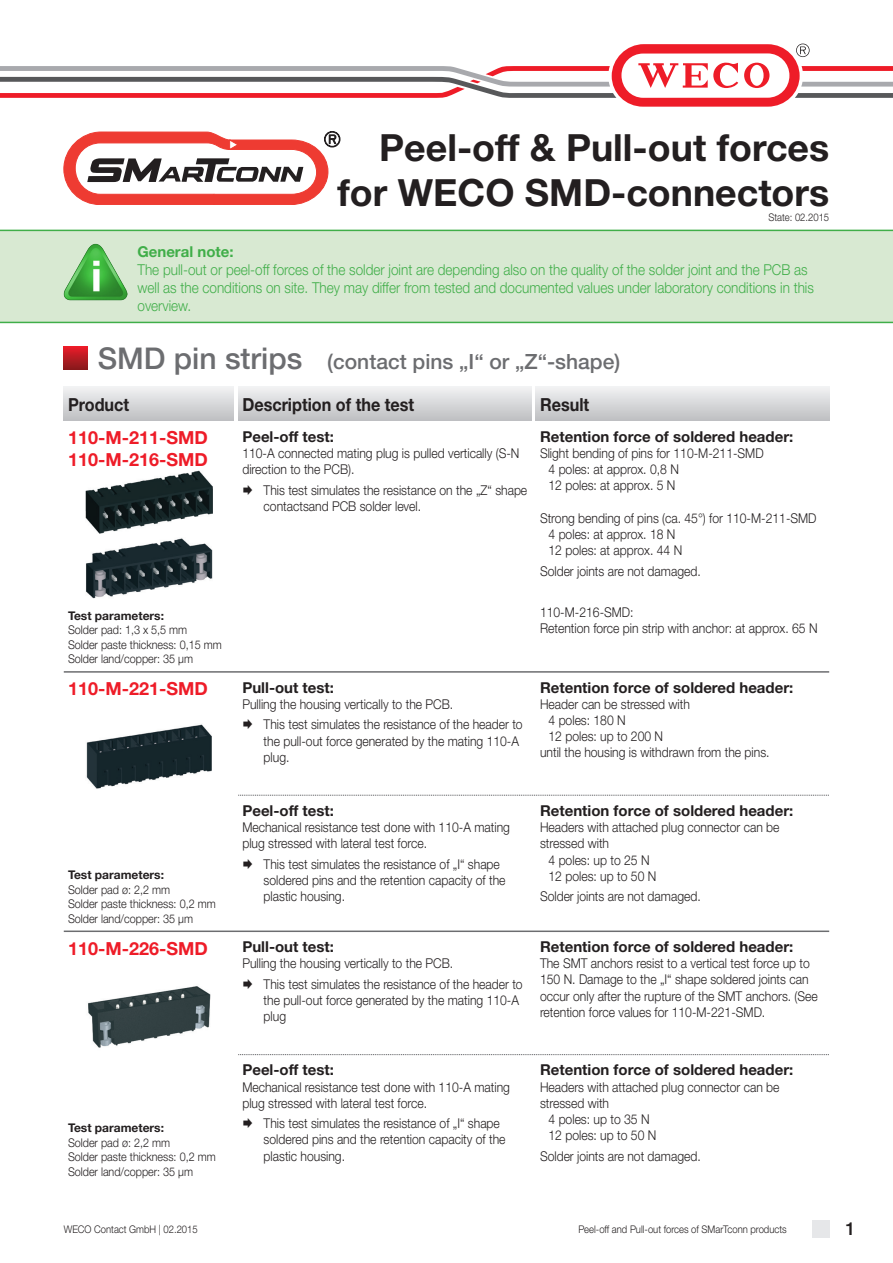
<style>
.page{position:relative;width:893px;height:1263px;background:#fff}
.page>*{position:absolute;margin:0;border:0;box-sizing:border-box;transform-origin:0 0}
._1_0____Dokumenttite{font:700 37.5px/45px "Helvetica Neue LT";color:#231f20;text-align:right}
._3_1____Kategorie{font:500 21px "Helvetica Neue LT";color:#6c6d70}
.P1_0____Produktname{font:700 18px "Helvetica Neue LT";color:#ee1c28}
._2_0_1____Überschrif{font:700 18px "Helvetica Neue LT";color:#231f20;scale:.9 1}
.t1{font:500 18px "Helvetica Neue LT";color:#231f20}
._2_0____Überschrifte{font:700 15px "Helvetica Neue LT";color:#231f20}
._11_2____Allg__Hinwe{font:300 15px/18px "Helvetica Neue LT";color:#40ae49;scale:.9 1}
._11_1____Allg__Hinwe{font:700 15px "Helvetica Neue LT";color:#40ae49}
._2_1_0____Beschreibu{font:300 13.5px/16.2px "Helvetica Neue LT";color:#231f20;scale:.9 1}
._2_1_5____Testbeschr{font:300 13.5px/16.2px "Helvetica Neue LT";color:#231f20;scale:.9 1}
._2_2_1____Ergebnis{font:300 13.5px "Helvetica Neue LT";color:#231f20;scale:.9 1}
._2_1_1____Beschreibu{font:300 13.5px "Helvetica Neue LT";color:#231f20;scale:.9 1}
.P2_2____Prüfparamete{font:300 12px "Helvetica Neue LT";color:#231f20;scale:.9 1}
.P2_1____Prüfparamete{font:700 12px "Helvetica Neue LT";color:#231f20}
._1_1_2____Dokumentit{font:300 10.5px "Helvetica Neue LT";color:#231f20;scale:.9 1}
._1_1_1____Dokumentit{font:300 10.5px "Helvetica Neue LT";color:#231f20;scale:.9 1}
.s1{font-size:30px}
</style>
<div class="page">
<svg style="left:0;top:44px;width:893px;height:63px"></svg>
<svg style="left:812px;top:1220px;width:17px;height:17px"></svg>
<svg style="left:64px;top:131px;width:276px;height:74px"></svg>
<svg style="left:64px;top:347px;width:23px;height:23px"></svg>
<div style="left:0;top:230px;width:893px;height:93px;background:#d8e9d2"></div>
<img style="left:64px;top:243px;width:64px;height:58px">
<img style="left:85px;top:470px;width:128px;height:63px">
<img style="left:86px;top:724px;width:126px;height:65px">
<img style="left:86px;top:538px;width:127px;height:60px">
<img style="left:88px;top:986px;width:123px;height:62px">
<hr style="left:64px;top:671px;width:765px;height:2px;background:#6c6d70">
<hr style="left:64px;top:930px;width:765px;height:2px;background:#6c6d70">
<svg style="left:238px;top:795px;width:591px;height:1px"></svg>
<svg style="left:238px;top:1054px;width:591px;height:1px"></svg>
<div style="left:64px;top:387px;width:170px;height:34px;background:linear-gradient(to bottom,#f1f1f3,#bfc0c3)"></div>
<div style="left:238px;top:387px;width:293px;height:34px;background:linear-gradient(to bottom,#f1f1f3,#bfc0c3)"></div>
<div style="left:536px;top:387px;width:293px;height:34px;background:linear-gradient(to bottom,#f1f1f3,#bfc0c3)"></div>
<p class="_1_0____Dokumenttite" style="left:337px;top:124px;width:493px">Peel-off &amp; Pull-out forces for WECO SMD-connectors</p>
<p class="_1_1_1____Dokumentit" style="left:768px;top:211px;width:69px">State: 02.2015</p>
<p class="_11_1____Allg__Hinwe" style="left:137px;top:242px;width:98px">General note:</p>
<p class="_11_2____Allg__Hinwe" style="left:137px;top:260px;width:753px">The pull-out or peel-off forces of the solder joint are depending also on the quality of the solder joint and the PCB as well as the conditions on site. They may differ from tested and documented values under laboratory conditions in this overview.</p>
<p class="_3_1____Kategorie" style="left:98px;top:349px;width:524px"><span class="s1">SMD pin strips</span> (contact pins „I“ or „Z“-shape)</p>
<p class="_2_0_1____Überschrif" style="left:68px;top:394px;width:70px">Product</p>
<p class="_2_0_1____Überschrif" style="left:242px;top:394px;width:192px">Description of the test</p>
<p class="_2_0_1____Überschrif" style="left:540px;top:394px;width:56px">Result</p>
<p class="P1_0____Produktname" style="left:68px;top:427px;width:141px">110-M-211-SMD</p>
<p class="P1_0____Produktname" style="left:68px;top:448px;width:141px">110-M-216-SMD</p>
<p class="P2_1____Prüfparamete" style="left:68px;top:608px;width:97px">Test parameters:</p>
<p class="P2_2____Prüfparamete" style="left:68px;top:623px;width:134px">Solder pad: 1,3 x 5,5 mm</p>
<p class="P2_2____Prüfparamete" style="left:68px;top:637px;width:172px">Solder paste thickness: 0,15 mm</p>
<p class="P2_2____Prüfparamete" style="left:68px;top:652px;width:140px">Solder land/copper: 35 µm</p>
<p class="P1_0____Produktname" style="left:68px;top:677px;width:141px">110-M-221-SMD</p>
<p class="P2_1____Prüfparamete" style="left:68px;top:868px;width:97px">Test parameters:</p>
<p class="P2_2____Prüfparamete" style="left:68px;top:882px;width:115px">Solder pad ø: 2,2 mm</p>
<p class="P2_2____Prüfparamete" style="left:68px;top:897px;width:166px">Solder paste thickness: 0,2 mm</p>
<p class="P2_2____Prüfparamete" style="left:68px;top:911px;width:140px">Solder land/copper: 35 µm</p>
<p class="P1_0____Produktname" style="left:68px;top:937px;width:141px">110-M-226-SMD</p>
<p class="P2_1____Prüfparamete" style="left:68px;top:1121px;width:97px">Test parameters:</p>
<p class="P2_2____Prüfparamete" style="left:68px;top:1135px;width:115px">Solder pad ø: 2,2 mm</p>
<p class="P2_2____Prüfparamete" style="left:68px;top:1150px;width:166px">Solder paste thickness: 0,2 mm</p>
<p class="P2_2____Prüfparamete" style="left:68px;top:1164px;width:140px">Solder land/copper: 35 µm</p>
<p class="_2_0____Überschrifte" style="left:242px;top:427px;width:93px">Peel-off test:</p>
<p class="_2_1_0____Beschreibu" style="left:242px;top:445px;width:309px">110-A connected mating plug is pulled vertically (S-N direction to the PCB).</p>
<p class="_2_1_5____Testbeschr" style="left:264px;top:481px;width:294px">This test simulates the resistance on the „Z“ shape contactsand PCB solder level.</p>
<p class="_2_0____Überschrifte" style="left:540px;top:427px;width:255px">Retention force of soldered header:</p>
<p class="_2_1_0____Beschreibu" style="left:540px;top:445px;width:250px">Slight bending of pins for 110-M-211-SMD</p>
<p class="_2_2_1____Ergebnis" style="left:549px;top:461px;width:146px">4 poles: at approx. 0,8 N</p>
<p class="_2_2_1____Ergebnis" style="left:549px;top:477px;width:143px">12 poles: at approx. 5 N</p>
<p class="_2_1_0____Beschreibu" style="left:540px;top:510px;width:309px">Strong bending of pins (ca. 45°) for 110-M-211-SMD</p>
<p class="_2_2_1____Ergebnis" style="left:549px;top:526px;width:143px">4 poles: at approx. 18 N</p>
<p class="_2_2_1____Ergebnis" style="left:549px;top:542px;width:150px">12 poles: at approx. 44 N</p>
<p class="_2_1_1____Beschreibu" style="left:540px;top:563px;width:180px">Solder joints are not damaged.</p>
<p class="_2_1_1____Beschreibu" style="left:540px;top:603px;width:106px">110-M-216-SMD:</p>
<p class="_2_1_0____Beschreibu" style="left:540px;top:619px;width:310px">Retention force pin strip with anchor: at approx. 65 N</p>
<p class="_2_0____Überschrifte" style="left:242px;top:678px;width:93px">Pull-out test:</p>
<p class="_2_1_0____Beschreibu" style="left:242px;top:696px;width:236px">Pulling the housing vertically to the PCB.</p>
<p class="_2_1_5____Testbeschr" style="left:264px;top:716px;width:289px">This test simulates the resistance of the header to the pull-out force generated by the mating 110-A plug.</p>
<p class="_2_0____Überschrifte" style="left:242px;top:801px;width:93px">Peel-off test:</p>
<p class="_2_1_0____Beschreibu" style="left:242px;top:819px;width:299px">Mechanical resistance test done with 110-A mating plug stressed with lateral test force.</p>
<p class="_2_1_5____Testbeschr" style="left:264px;top:856px;width:270px">This test simulates the resistance of „I“ shape soldered pins and the retention capacity of the plastic housing.</p>
<p class="_2_0____Überschrifte" style="left:242px;top:937px;width:93px">Pull-out test:</p>
<p class="_2_1_0____Beschreibu" style="left:242px;top:955px;width:236px">Pulling the housing vertically to the PCB.</p>
<p class="_2_1_5____Testbeschr" style="left:264px;top:975px;width:289px">This test simulates the resistance of the header to the pull-out force generated by the mating 110-A plug</p>
<p class="_2_0____Überschrifte" style="left:242px;top:1061px;width:93px">Peel-off test:</p>
<p class="_2_1_0____Beschreibu" style="left:242px;top:1078px;width:299px">Mechanical resistance test done with 110-A mating plug stressed with lateral test force.</p>
<p class="_2_1_5____Testbeschr" style="left:264px;top:1115px;width:270px">This test simulates the resistance of „I“ shape soldered pins and the retention capacity of the plastic housing.</p>
<p class="_2_0____Überschrifte" style="left:540px;top:678px;width:255px">Retention force of soldered header:</p>
<p class="_2_1_0____Beschreibu" style="left:540px;top:696px;width:168px">Header can be stressed with</p>
<p class="_2_2_1____Ergebnis" style="left:549px;top:712px;width:87px">4 poles: 180 N</p>
<p class="_2_2_1____Ergebnis" style="left:549px;top:728px;width:129px">12 poles: up to 200 N</p>
<p class="_2_1_0____Beschreibu" style="left:540px;top:744px;width:257px">until the housing is withdrawn from the pins.</p>
<p class="_2_0____Überschrifte" style="left:540px;top:801px;width:255px">Retention force of soldered header:</p>
<p class="_2_1_0____Beschreibu" style="left:540px;top:819px;width:268px">Headers with attached plug connector can be stressed with</p>
<p class="_2_2_1____Ergebnis" style="left:549px;top:851px;width:114px">4 poles: up to 25 N</p>
<p class="_2_2_1____Ergebnis" style="left:549px;top:868px;width:121px">12 poles: up to 50 N</p>
<p class="_2_1_1____Beschreibu" style="left:540px;top:888px;width:180px">Solder joints are not damaged.</p>
<p class="_2_0____Überschrifte" style="left:540px;top:937px;width:255px">Retention force of soldered header:</p>
<p class="_2_1_0____Beschreibu" style="left:540px;top:955px;width:301px">The SMT anchors resist to a vertical test force up to</p>
<p class="_2_1_0____Beschreibu" style="left:540px;top:971px;width:310px">150 N. Damage to the „I“ shape soldered joints can occur only after the rupture of the SMT anchors. (See retention force values for 110-M-221-SMD.</p>
<p class="_2_0____Überschrifte" style="left:540px;top:1061px;width:255px">Retention force of soldered header:</p>
<p class="_2_1_0____Beschreibu" style="left:540px;top:1078px;width:268px">Headers with attached plug connector can be stressed with</p>
<p class="_2_2_1____Ergebnis" style="left:549px;top:1111px;width:114px">4 poles: up to 35 N</p>
<p class="_2_2_1____Ergebnis" style="left:549px;top:1127px;width:121px">12 poles: up to 50 N</p>
<p class="_2_1_1____Beschreibu" style="left:540px;top:1147px;width:180px">Solder joints are not damaged.</p>
<p class="_1_1_2____Dokumentit" style="left:64px;top:1223px;width:150px">WECO Contact GmbH | 02.2015</p>
<p class="_1_1_2____Dokumentit" style="left:578px;top:1223px;width:233px">Peel-off and Pull-out forces of SMarTconn products</p>
<p class="t1" style="left:845px;top:1218px;width:12px">1</p>
</div>
